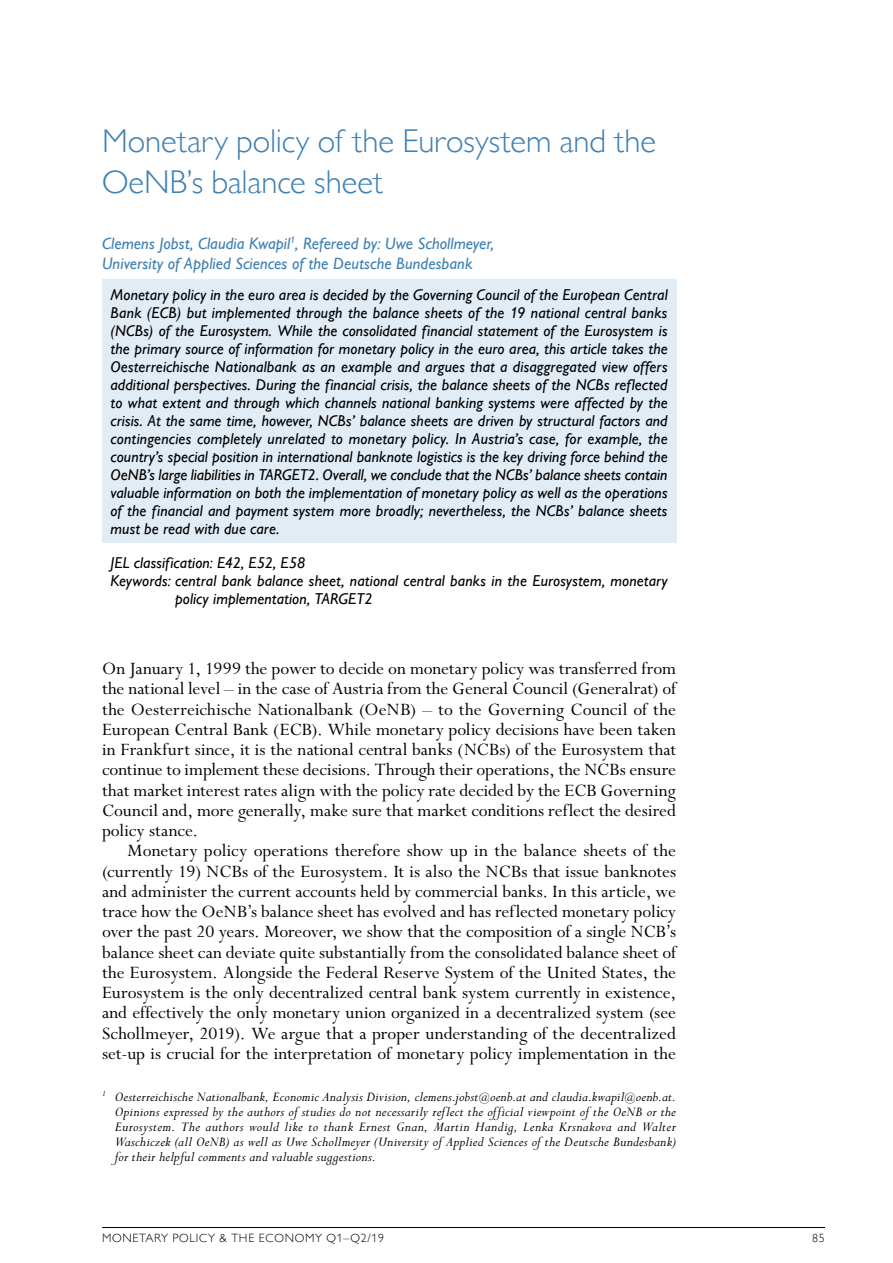
<style>
.page{position:relative;width:893px;height:1263px;background:#fff}
.page>*{position:absolute;margin:0;border:0;box-sizing:border-box;transform-origin:0 0}
.H2_Kapiteltitel{font:300 33px/40.5px "Gill Sans MT Pro";letter-spacing:-.005em;color:#4081b3}
.Text{font:19.5px/20.2px "Perpetua Std";letter-spacing:-.005em;color:#000;text-align:justify}
.Text_ohne_Einzug{font:19.5px/20.2px "Perpetua Std";color:#000;text-align:justify}
.autoren{font:italic 500 16.5px "Gill Sans MT Pro";letter-spacing:.005em;color:#4081b3}
.Kastentext{font:italic 500 15.75px/18px "Gill Sans MT Pro";letter-spacing:.01em;color:#000;text-align:justify}
.Keywords{font:italic 500 15.75px/18px "Gill Sans MT Pro";letter-spacing:.01em;color:#000}
.JEL{font:italic 500 15.75px "Gill Sans MT Pro";letter-spacing:.01em;color:#000}
.Fussnote{font:italic 15px/15px "Perpetua Std";letter-spacing:.015em;color:#000;text-align:justify}
.t1{font:300 12px "Gill Sans MT Pro";letter-spacing:.06em;color:#000}
.s1{font-size:12px}
</style>
<div class="page">
<hr style="left:102px;top:1227px;width:723px;height:1px;background:#000">
<div style="left:102px;top:279px;width:574px;height:264px;background:#e2ecf4"></div>
<h2 class="H2_Kapiteltitel" style="left:102px;top:120px;width:556px">Monetary policy of the Eurosystem and the<br>OeNB’s balance sheet</h2>
<h6 class="autoren" style="left:102px;top:233px;width:394px">Clemens Jobst, Claudia Kwapil<sup>1</sup>, Refereed by: Uwe Schollmeyer,</h6>
<h6 class="autoren" style="left:102px;top:254px;width:372px">University of Applied Sciences of the Deutsche Bundesbank</h6>
<p class="Kastentext" style="left:111px;top:285px;width:559px">Monetary policy in the euro area is decided by the Governing Council of the European Central Bank (ECB) but implemented through the balance sheets of the 19 national central banks (NCBs) of the Eurosystem. While the consolidated financial statement of the Eurosystem is the primary source of information for monetary policy in the euro area, this article takes the Oesterreichische Nationalbank as an example and argues that a disaggregated view offers additional perspectives. During the financial crisis, the balance sheets of the NCBs reflected to what extent and through which channels national banking systems were affected by the crisis. At the same time, however, NCBs’ balance sheets are driven by structural factors and contingencies completely unrelated to monetary policy. In Austria’s case, for example, the country’s special position in international banknote logistics is the key driving force behind the OeNB’s large liabilities in TARGET2. Overall, we conclude that the NCBs’ balance sheets contain valuable information on both the implementation of monetary policy as well as the operations of the financial and payment system more broadly; nevertheless, the NCBs’ balance sheets must be read with due care.</p>
<p class="JEL" style="left:111px;top:554px;width:196px">JEL classification: E42, E52, E58</p>
<p class="Keywords" style="left:175px;top:572px;width:494px;text-indent:-65px">Keywords: central bank balance sheet, national central banks in the Eurosystem, monetary policy implementation, TARGET2</p>
<p class="Text_ohne_Einzug" style="left:102px;top:659px;width:576px">On January 1, 1999 the power to decide on monetary policy was transferred from the national level – in the case of Austria from the General Council (Generalrat) of the Oesterreichische Nationalbank (OeNB) – to the Governing Council of the European Central Bank (ECB). While monetary policy decisions have been taken in Frankfurt since, it is the national central banks (NCBs) of the Eurosystem that continue to implement these decisions. Through their operations, the NCBs ensure that market interest rates align with the policy rate decided by the ECB Governing Council and, more generally, make sure that market conditions reflect the desired policy stance.</p>
<p class="Text" style="left:102px;top:841px;width:576px;text-indent:26px">Monetary policy operations therefore show up in the balance sheets of the (currently 19) NCBs of the Eurosystem. It is also the NCBs that issue banknotes and administer the current accounts held by commercial banks. In this article, we trace how the OeNB’s balance sheet has evolved and has reflected monetary policy over the past 20 years. Moreover, we show that the composition of a single NCB’s balance sheet can deviate quite substantially from the consolidated balance sheet of the Eurosystem. Alongside the Federal Reserve System of the United States, the Eurosystem is the only decentralized central bank system currently in existence, and effectively the only monetary union organized in a decentralized system (see Schollmeyer, 2019). We argue that a proper understanding of the decentralized set-up is crucial for the interpretation of monetary policy implementation in the</p>
<p class="Fussnote" style="left:115px;top:1090px;width:563px;text-indent:-13px"><sup>1</sup> Oesterreichische Nationalbank, Economic Analysis Division, clemens.jobst<span class="s1">@</span>oenb.at and claudia.kwapil<span class="s1">@</span>oenb.at.<br>Opinions expressed by the authors of studies do not necessarily reflect the official viewpoint of the OeNB or the Eurosystem. The authors would like to thank Ernest Gnan, Martin Handig, Lenka Krsnakova and Walter Waschiczek (all OeNB) as well as Uwe Schollmeyer (University of Applied Sciences of the Deutsche Bundesbank) for their helpful comments and valuable suggestions.</p>
<p class="t1" style="left:102px;top:1231px;width:284px">MONETARY POLICY &amp; THE ECONOMY Q1–Q2/19</p>
<p class="t1" style="left:812px;top:1231px;width:14px">85</p>
</div>
